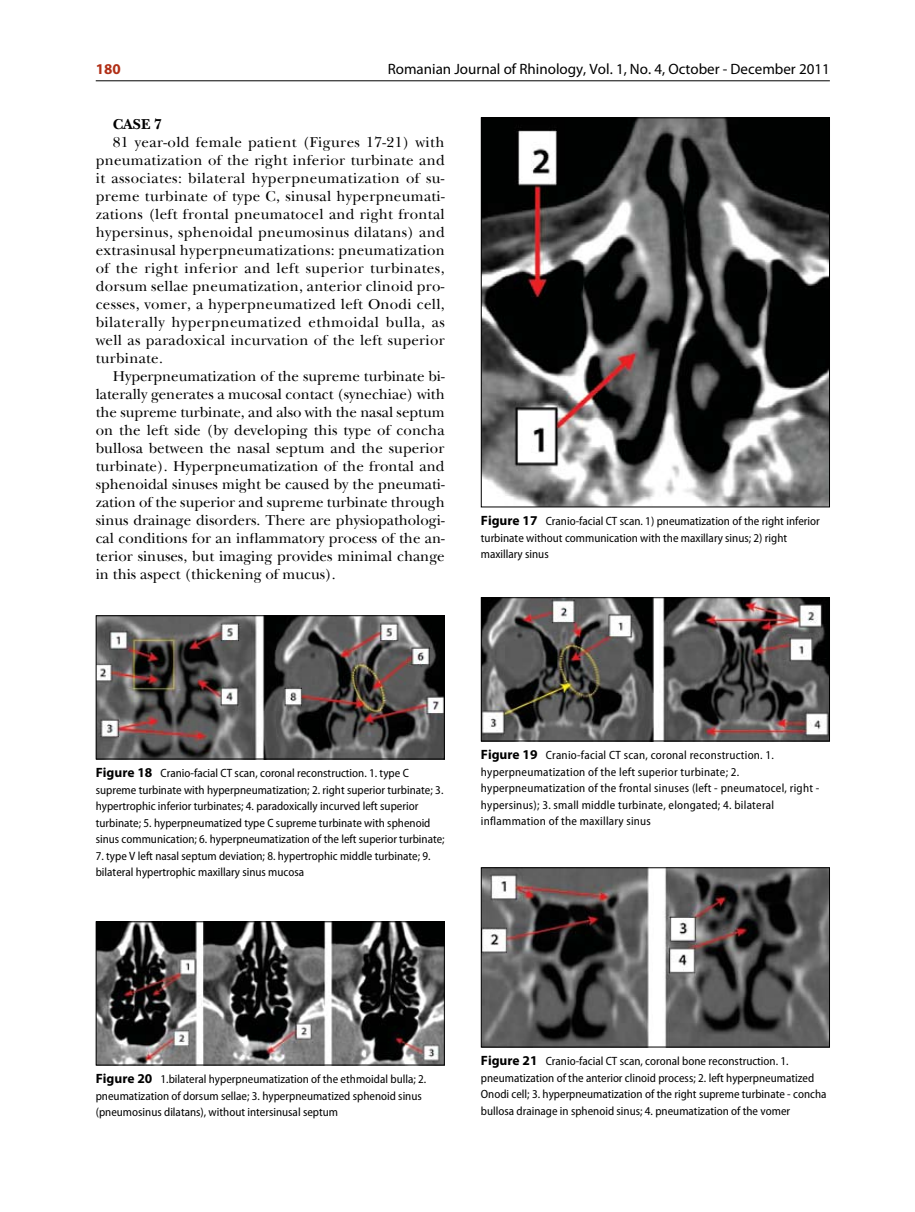
<style>
.page{position:relative;width:915px;height:1212px;background:#fff}
.page>*{position:absolute;margin:0;border:0;box-sizing:border-box;transform-origin:0 0}
.t1{font:15px/18px "Baskerville Std RO";letter-spacing:.01em;color:#000;text-align:justify}
.t2{font:15px "Myriad Pro";color:#000}
.t3{font:700 15px "Baskerville Std RO";color:#000}
.t4{font:700 15px "Myriad Pro";color:#b12f16}
.t5{font:semi-condensed 12px/16.5px "Myriad Pro";color:#000}
.t6{font:semi-condensed 12px/16.5px "Myriad Pro";letter-spacing:.02em;color:#000}
.s1{font-weight:700;font-stretch:normal;font-size:13.5px}
</style>
<div class="page">
<hr style="left:96px;top:80px;width:733px;height:1px;background:#000">
<img style="left:98px;top:617px;width:344px;height:140px">
<div style="left:96px;top:615px;width:348px;height:144px;border:1px solid #000"></div>
<img style="left:482px;top:599px;width:345px;height:140px">
<div style="left:480px;top:597px;width:349px;height:144px;border:1px solid #000"></div>
<img style="left:98px;top:923px;width:344px;height:140px">
<div style="left:96px;top:921px;width:348px;height:144px;border:1px solid #000"></div>
<img style="left:482px;top:869px;width:345px;height:176px">
<div style="left:480px;top:867px;width:349px;height:180px;border:1px solid #000"></div>
<img style="left:482px;top:119px;width:345px;height:386px">
<div style="left:480px;top:117px;width:349px;height:390px;border:1px solid #000"></div>
<p class="t4" style="left:96px;top:61px;width:26px">180</p>
<p class="t2" style="left:387px;top:61px;width:443px">Romanian Journal of Rhinology, Vol. 1, No. 4, October - December 2011</p>
<p class="t3" style="left:113px;top:116px;width:51px">CASE 7</p>
<p class="t1" style="left:96px;top:134px;width:350px;text-indent:17px">81 year-old female patient (Figures 17-21) with pneumatization of the right inferior turbinate and it associates: bilateral hyperpneumatization of su&shy;preme turbinate of type C, sinusal hyperpneumati&shy;zations (left frontal pneumatocel and right frontal hypersinus, sphenoidal pneumosinus dilatans) and extrasinusal hyperpneumatizations: pneumatization of the right inferior and left superior turbinates, dorsum sellae pneumatization, anterior clinoid pro&shy;cesses, vomer, a hyperpneumatized left Onodi cell, bilaterally hyperpneumatized ethmoidal bulla, as well as paradoxical incurvation of the left superior turbinate.</p>
<p class="t1" style="left:96px;top:368px;width:350px;text-indent:17px">Hyperpneumatization of the supreme turbinate bi&shy;laterally generates a mucosal contact (synechiae) with the supreme turbinate, and also with the nasal septum on the left side (by developing this type of concha bullosa between the nasal septum and the superior turbinate). Hyperpneumatization of the frontal and sphenoidal sinuses might be caused by the pneumati&shy;zation of the superior and supreme turbinate through sinus drainage disorders. There are physiopathologi&shy;cal conditions for an inflammatory process of the an&shy;terior sinuses, but imaging provides minimal change in this aspect (thickening of mucus).</p>
<p class="t5" style="left:480px;top:513px;width:340px"><span class="s1">Figure 17</span> Cranio-facial CT scan. 1) pneumatization of the right inferior turbinate without communication with the maxillary sinus; 2) right maxillary sinus</p>
<p class="t5" style="left:96px;top:765px;width:350px"><span class="s1">Figure 18</span> Cranio-facial CT scan, coronal reconstruction. 1. type C supreme turbinate with hyperpneumatization; 2. right superior turbinate; 3. hypertrophic inferior turbinates; 4. paradoxically incurved left superior turbinate; 5. hyperpneumatized type C supreme turbinate with sphenoid sinus communication; 6. hyperpneumatization of the left superior turbinate;</p>
<p class="t5" style="left:96px;top:848px;width:336px">7. type V left nasal septum deviation; 8. hypertrophic middle turbinate; 9. bilateral hypertrophic maxillary sinus mucosa</p>
<p class="t6" style="left:480px;top:747px;width:340px"><span class="s1">Figure 19</span> Cranio-facial CT scan, coronal reconstruction. 1. hyperpneumatization of the left superior turbinate; 2. hyperpneumatization of the frontal sinuses (left - pneumatocel, right - hypersinus); 3. small middle turbinate, elongated; 4. bilateral inflammation of the maxillary sinus</p>
<p class="t5" style="left:96px;top:1071px;width:332px"><span class="s1">Figure 20</span> 1.bilateral hyperpneumatization of the ethmoidal bulla; 2. pneumatization of dorsum sellae; 3. hyperpneumatized sphenoid sinus (pneumosinus dilatans), without intersinusal septum</p>
<p class="t5" style="left:480px;top:1053px;width:347px"><span class="s1">Figure 21</span> Cranio-facial CT scan, coronal bone reconstruction. 1. pneumatization of the anterior clinoid process; 2. left hyperpneumatized Onodi cell; 3. hyperpneumatization of the right supreme turbinate - concha bullosa drainage in sphenoid sinus; 4. pneumatization of the vomer</p>
</div>
